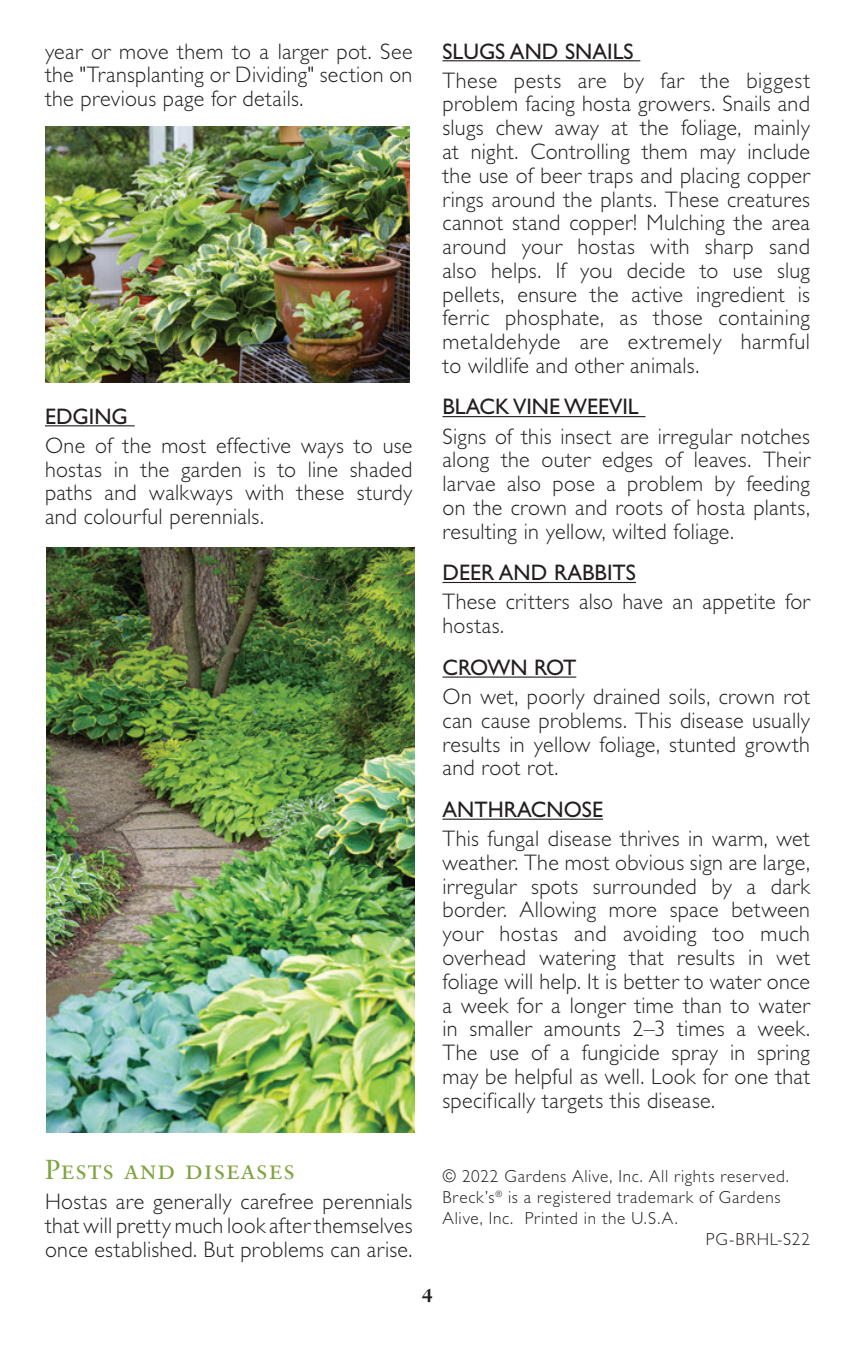
<style>
.page{position:relative;width:855px;height:1350px;background:#fff}
.page>*{position:absolute;margin:0;border:0;box-sizing:border-box;transform-origin:0 0}
.t1{font:27.5px "Sabon LT Std";letter-spacing:.02em;color:#7ea442}
.t2{font:300 22.5px/23.8px "Gill Sans Std";letter-spacing:.015em;color:#231f20;text-align:justify}
.t3{font:22.5px "Gill Sans Std";color:#231f20}
.t4{font:22.5px "Gill Sans Std";letter-spacing:-.05em;color:#231f20}
.t5{font:700 20px "Fairfield LT Std";color:#231f20}
.t6{font:300 17.5px "Gill Sans Std";letter-spacing:.045em;color:#231f20}
</style>
<div class="page">
<hr style="left:45px;top:425px;width:90px;height:1px;background:#231f20">
<hr style="left:442px;top:60px;width:198px;height:1px;background:#231f20">
<hr style="left:442px;top:416px;width:204px;height:1px;background:#231f20">
<hr style="left:442px;top:582px;width:194px;height:1px;background:#231f20">
<hr style="left:442px;top:677px;width:134px;height:1px;background:#231f20">
<hr style="left:442px;top:819px;width:161px;height:1px;background:#231f20">
<img style="left:46px;top:547px;width:369px;height:586px">
<img style="left:45px;top:126px;width:364px;height:256px">
<p class="t2" style="left:45px;top:39px;width:369px">year or move them to a larger pot. See the "Transplanting or Dividing" section on the previous page for details.</p>
<p class="t3" style="left:45px;top:403px;width:84px">EDGING</p>
<p class="t2" style="left:45px;top:434px;width:369px">One of the most effective ways to use hostas in the garden is to line shaded paths and walkways with these sturdy and colourful perennials.</p>
<p class="t3" style="left:442px;top:38px;width:193px">SLUGS AND SNAILS</p>
<p class="t2" style="left:442px;top:69px;width:369px">These pests are by far the biggest problem facing hosta growers. Snails and slugs chew away at the foliage, mainly at night. Controlling them may include the use of beer traps and placing copper rings around the plants. These creatures cannot stand copper! Mulching the area around your hostas with sharp sand also helps. If you decide to use slug pellets, ensure the active ingredient is ferric phosphate, as those containing metaldehyde are extremely harmful to wildlife and other animals.</p>
<p class="t3" style="left:442px;top:394px;width:198px">BLACK VINE WEEVIL</p>
<p class="t2" style="left:442px;top:424px;width:369px">Signs of this insect are irregular notches along the outer edges of leaves. Their larvae also pose a problem by feeding on the crown and roots of hosta plants, resulting in yellow, wilted foliage.</p>
<p class="t3" style="left:442px;top:560px;width:195px">DEER AND RABBITS</p>
<p class="t2" style="left:442px;top:590px;width:369px">These critters also have an appetite for hostas.</p>
<p class="t4" style="left:442px;top:654px;width:135px">CROWN ROT</p>
<p class="t2" style="left:442px;top:685px;width:369px">On wet, poorly drained soils, crown rot can cause problems. This disease usually results in yellow foliage, stunted growth and root rot.</p>
<p class="t3" style="left:442px;top:797px;width:162px">ANTHRACNOSE</p>
<p class="t2" style="left:442px;top:827px;width:369px">This fungal disease thrives in warm, wet weather. The most obvious sign are large, irregular spots surrounded by a dark border. Allowing more space between your hostas and avoiding too much overhead watering that results in wet foliage will help. It is better to water once a week for a longer time than to water in smaller amounts 2–3 times a week.<br>The use of a fungicide spray in spring may be helpful as well. Look for one that specifically targets this disease.</p>
<p class="t1" style="left:45px;top:1153px;width:252px">Pests and diseases</p>
<p class="t2" style="left:45px;top:1190px;width:369px">Hostas are generally carefree perennials that will pretty much look after themselves once established. But problems can arise.</p>
<p class="t6" style="left:442px;top:1166px;width:348px">© 2022 Gardens Alive, Inc. All rights reserved.</p>
<p class="t6" style="left:442px;top:1187px;width:340px">Breck’s<sup>®</sup> is a registered trademark of Gardens</p>
<p class="t6" style="left:442px;top:1208px;width:237px">Alive, Inc. Printed in the U.S.A.</p>
<p class="t6" style="left:706px;top:1229px;width:106px">PG-BRHL-S22</p>
<p class="t5" style="left:422px;top:1284px;width:13px">4</p>
</div>
